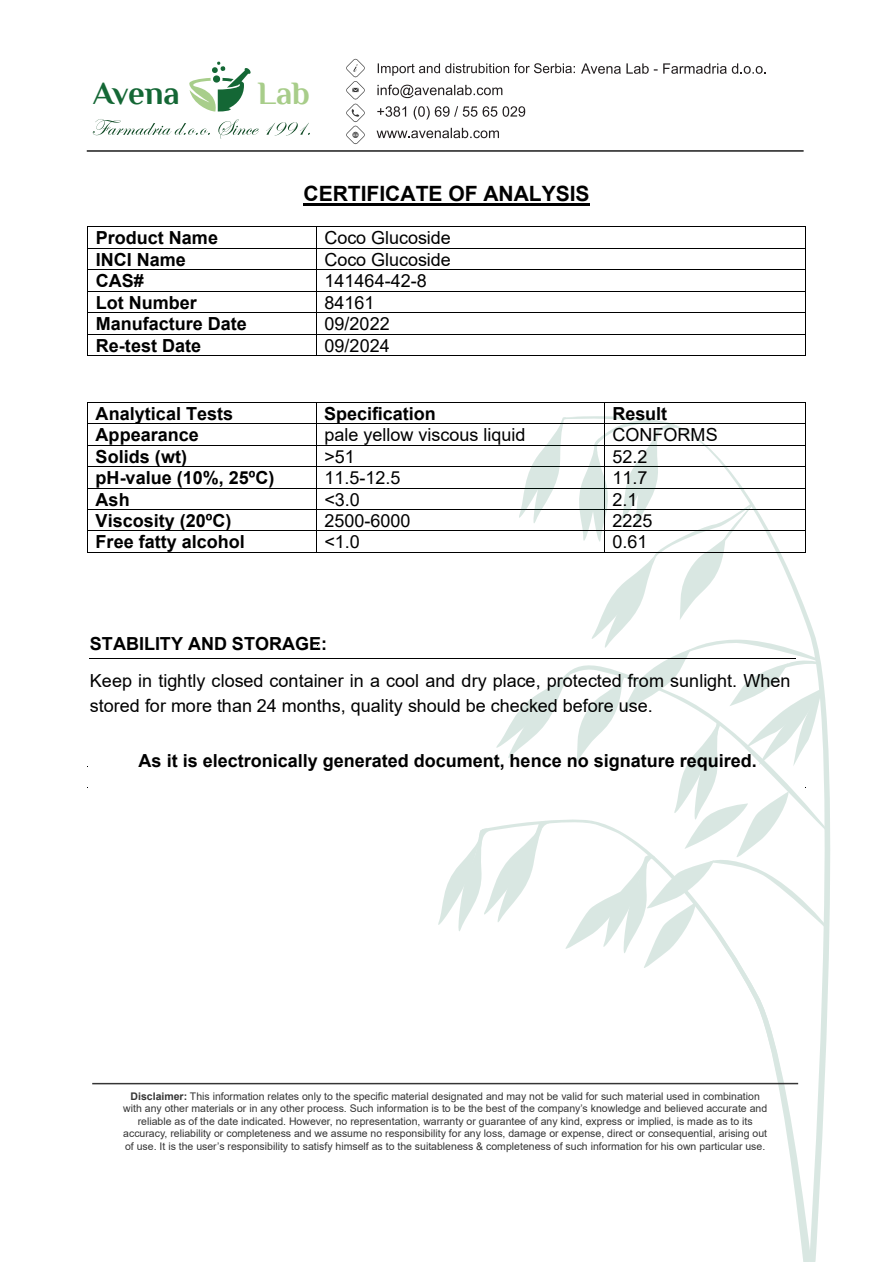
<style>
.page{position:relative;width:893px;height:1262px;background:#fff}
.page>*{position:absolute;margin:0;border:0;box-sizing:border-box;transform-origin:0 0}
.t1{font:700 32.55px "Philosopher";letter-spacing:-.005em;color:#146735}
.t2{font:700 32.55px "Philosopher";color:#a8cd8a}
.t3{font:700 21px "Arial";color:#000}
.t4{font:18px/21.5px "Arial";color:#000}
.t5{font:700 18px/21.5px "Arial";color:#000}
.t6{font:10.5px/12.6px "Arial";color:#353535;text-align:center}
.s1{font-weight:700}
</style>
<div class="page">
<hr style="left:88px;top:402px;width:228px;height:1px;background:#000">
<hr style="left:316px;top:402px;width:489px;height:1px;background:#000">
<hr style="left:88px;top:423px;width:228px;height:1px;background:#000">
<hr style="left:316px;top:423px;width:489px;height:1px;background:#000">
<hr style="left:88px;top:445px;width:228px;height:1px;background:#000">
<hr style="left:316px;top:445px;width:489px;height:1px;background:#000">
<hr style="left:88px;top:466px;width:228px;height:1px;background:#000">
<hr style="left:316px;top:466px;width:489px;height:1px;background:#000">
<hr style="left:88px;top:488px;width:228px;height:1px;background:#000">
<hr style="left:316px;top:488px;width:489px;height:1px;background:#000">
<hr style="left:88px;top:509px;width:228px;height:1px;background:#000">
<hr style="left:316px;top:509px;width:489px;height:1px;background:#000">
<hr style="left:303px;top:203px;width:286px;height:2px;background:#000">
<hr style="left:88px;top:227px;width:228px;height:1px;background:#000">
<hr style="left:317px;top:227px;width:488px;height:1px;background:#000">
<hr style="left:88px;top:248px;width:228px;height:1px;background:#000">
<hr style="left:317px;top:248px;width:488px;height:1px;background:#000">
<hr style="left:88px;top:269px;width:228px;height:1px;background:#000">
<hr style="left:317px;top:269px;width:488px;height:1px;background:#000">
<hr style="left:88px;top:291px;width:228px;height:1px;background:#000">
<hr style="left:317px;top:291px;width:488px;height:1px;background:#000">
<hr style="left:88px;top:312px;width:228px;height:1px;background:#000">
<hr style="left:317px;top:312px;width:488px;height:1px;background:#000">
<hr style="left:88px;top:334px;width:228px;height:1px;background:#000">
<hr style="left:317px;top:334px;width:488px;height:1px;background:#000">
<svg style="left:87px;top:227px;width:1px;height:129px"></svg>
<hr style="left:88px;top:355px;width:228px;height:1px;background:#000">
<svg style="left:316px;top:227px;width:1px;height:129px"></svg>
<hr style="left:317px;top:355px;width:488px;height:1px;background:#000">
<svg style="left:805px;top:227px;width:1px;height:129px"></svg>
<svg style="left:811px;top:747px;width:19px;height:514px"></svg>
<svg style="left:479px;top:972px;width:332px;height:289px"></svg>
<hr style="left:92px;top:1082px;width:706px;height:2px;background:#353535">
<hr style="left:87px;top:150px;width:716px;height:2px;background:#353535">
<svg style="left:581px;top:63px;width:39px;height:11px"></svg>
<svg style="left:626px;top:63px;width:31px;height:11px"></svg>
<svg style="left:663px;top:63px;width:102px;height:11px"></svg>
<svg style="left:377px;top:85px;width:125px;height:13px"></svg>
<svg style="left:377px;top:106px;width:29px;height:11px"></svg>
<svg style="left:413px;top:106px;width:16px;height:14px"></svg>
<svg style="left:435px;top:106px;width:90px;height:11px"></svg>
<svg style="left:376px;top:128px;width:123px;height:10px"></svg>
<svg style="left:189px;top:61px;width:62px;height:50px"></svg>
<svg style="left:377px;top:63px;width:198px;height:13px"></svg>
<svg style="left:346px;top:59px;width:18px;height:85px"></svg>
<svg style="left:93px;top:119px;width:117px;height:16px"></svg>
<svg style="left:218px;top:119px;width:41px;height:20px"></svg>
<svg style="left:266px;top:122px;width:44px;height:14px"></svg>
<hr style="left:90px;top:658px;width:705px;height:1px;background:#000">
<hr style="left:88px;top:530px;width:228px;height:1px;background:#000">
<hr style="left:316px;top:530px;width:489px;height:1px;background:#000">
<svg style="left:87px;top:402px;width:1px;height:151px"></svg>
<hr style="left:88px;top:552px;width:228px;height:1px;background:#000">
<svg style="left:316px;top:403px;width:1px;height:149px"></svg>
<hr style="left:316px;top:552px;width:489px;height:1px;background:#000">
<svg style="left:438px;top:402px;width:387px;height:570px"></svg>
<h1 class="t1" style="left:93px;top:76px;width:88px">Avena</h1>
<h1 class="t2" style="left:257px;top:76px;width:54px">Lab</h1>
<h2 class="t3" style="left:303px;top:179px;width:287px">CERTIFICATE OF ANALYSIS</h2>
<h3 class="t5" style="left:96px;top:227px;width:124px">Product Name</h3>
<h3 class="t4" style="left:324px;top:227px;width:128px">Coco Glucoside</h3>
<h3 class="t5" style="left:96px;top:249px;width:92px">INCI Name</h3>
<h3 class="t4" style="left:324px;top:248px;width:128px">Coco Glucoside</h3>
<h3 class="t5" style="left:96px;top:270px;width:50px">CAS#</h3>
<h3 class="t4" style="left:324px;top:270px;width:104px">141464-42-8</h3>
<h3 class="t5" style="left:96px;top:292px;width:102px">Lot Number</h3>
<h3 class="t4" style="left:324px;top:291px;width:52px">84161</h3>
<h3 class="t5" style="left:96px;top:313px;width:153px">Manufacture Date</h3>
<h3 class="t4" style="left:324px;top:313px;width:67px">09/2022</h3>
<h3 class="t5" style="left:96px;top:335px;width:107px">Re-test Date</h3>
<h3 class="t4" style="left:324px;top:334px;width:67px">09/2024</h3>
<h3 class="t5" style="left:96px;top:403px;width:139px">Analytical Tests</h3>
<h3 class="t5" style="left:324px;top:403px;width:113px">Specification</h3>
<h3 class="t5" style="left:96px;top:424px;width:180px">Appearance<br>Solids (wt)<br>pH-value (10%, 25ºC)<br>Ash</h3>
<h3 class="t5" style="left:612px;top:403px;width:56px">Result</h3>
<h3 class="t4" style="left:324px;top:424px;width:203px">pale yellow viscous liquid &gt;51<br>11.5-12.5<br>&lt;3.0</h3>
<h3 class="t4" style="left:612px;top:424px;width:106px">CONFORMS<br>52.2<br>11.7<br>2.1</h3>
<h3 class="t5" style="left:96px;top:510px;width:151px">Viscosity (20ºC)<br>Free fatty alcohol</h3>
<h3 class="t4" style="left:324px;top:509px;width:88px">2500-6000 &lt;1.0</h3>
<h3 class="t4" style="left:612px;top:510px;width:42px">2225<br>0.61</h3>
<h3 class="t5" style="left:90px;top:633px;width:239px">STABILITY AND STORAGE:</h3>
<h3 class="t4" style="left:90px;top:667px;width:702px;line-height:25.3px">Keep in tightly closed container in a cool and dry place, protected from sunlight. When stored for more than 24 months, quality should be checked before use.</h3>
<h3 class="t5" style="left:139px;top:750px;width:619px">As it is electronically generated document, hence no signature required.</h3>
<p class="t6" style="left:123px;top:1089px;width:645px"><span class="s1">Disclaimer:</span> This information relates only to the specific material designated and may not be valid for such material used in combination with any other materials or in any other process. Such information is to be the best of the company’s knowledge and believed accurate and reliable as of the date indicated. However, no representation, warranty or guarantee of any kind, express or implied, is made as to its accuracy, reliability or completeness and we assume no responsibility for any loss, damage or expense, direct or consequential, arising out of use. It is the user’s responsibility to satisfy himself as to the suitableness &amp; completeness of such information for his own particular use.</p>
</div>
